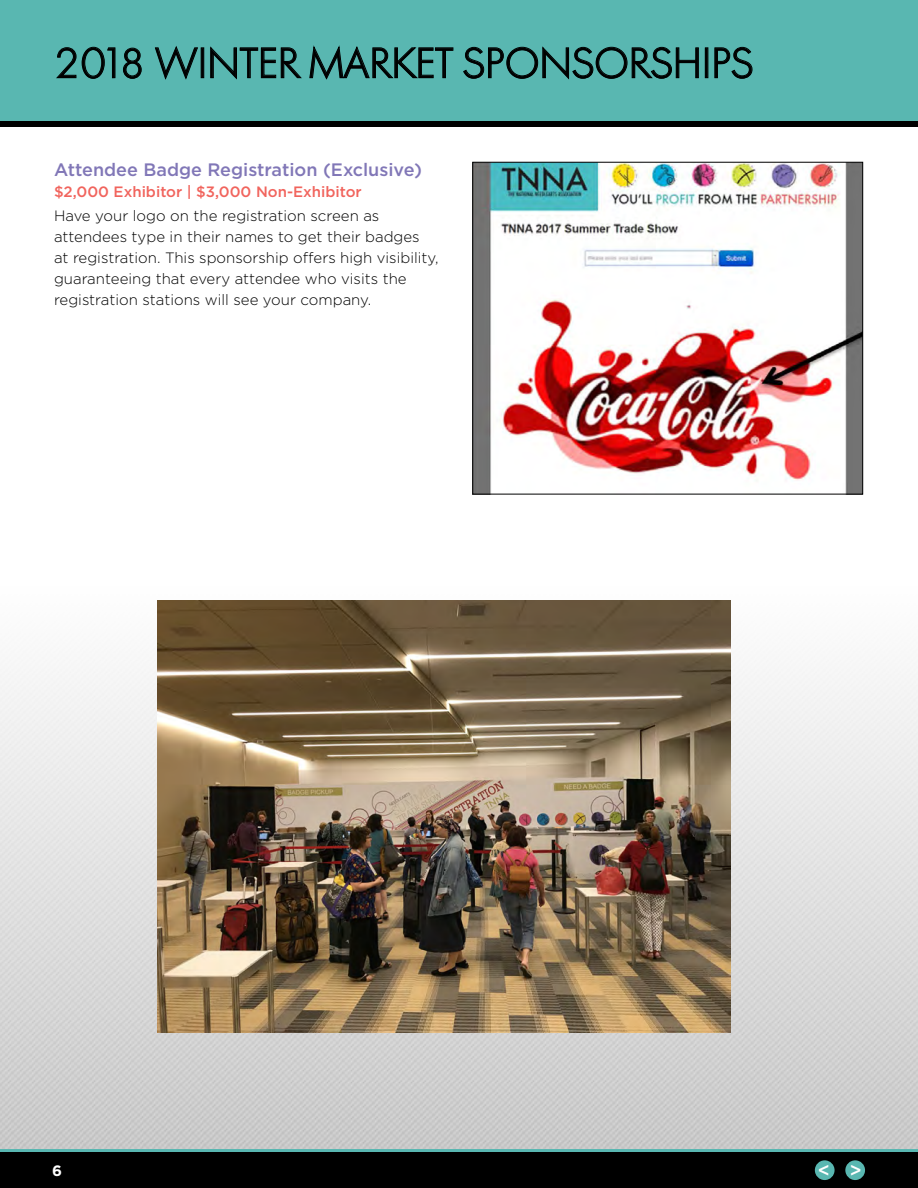
<style>
.page{position:relative;width:918px;height:1188px;background:#fff}
.page>*{position:absolute;margin:0;border:0;box-sizing:border-box;transform-origin:0 0}
.t1{font:39px "Cg Futura Maxi Lt";color:#000}
.t2{font:500 19.35px "Gotham";color:#fff}
.subhead{font:500 18px "Gotham";color:#8177b7}
.body_last{font:300 15px/21px "Gotham";color:#000}
.sponsorship-pricing{font:500 15px "Gotham";color:#f1645d}
.t3{font:700 15px "Gotham";color:#fff}
</style>
<div class="page">
<img style="left:0;top:600px;width:918px;height:549px">
<div style="left:0;top:0;width:918px;height:121px;background:#59b7b1"></div>
<hr style="left:0;top:1149px;width:918px;height:3px;background:#59b7b1">
<div style="left:0;top:1152px;width:918px;height:36px;background:#000"></div>
<div style="left:845px;top:1160px;width:20px;height:20px;background:#59b7b1;border-radius:50%"></div>
<div style="left:815px;top:1160px;width:20px;height:20px;background:#59b7b1;border-radius:50%"></div>
<div style="left:0;top:121px;width:918px;height:6px;background:#000"></div>
<svg style="left:56px;top:47px;width:60px;height:32px"></svg>
<svg style="left:123px;top:48px;width:19px;height:31px"></svg>
<svg style="left:155px;top:46px;width:43px;height:34px"></svg>
<div style="left:201px;top:48px;width:3px;height:30px;border:1px solid #000"></div>
<svg style="left:210px;top:46px;width:91px;height:34px"></svg>
<svg style="left:309px;top:45px;width:145px;height:35px"></svg>
<svg style="left:463px;top:46px;width:236px;height:34px"></svg>
<div style="left:705px;top:48px;width:3px;height:30px;border:1px solid #000"></div>
<svg style="left:714px;top:47px;width:39px;height:32px"></svg>
<img style="left:475px;top:164px;width:386px;height:328px">
<div style="left:473px;top:162px;width:390px;height:332px;border:1px solid #000"></div>
<img style="left:158px;top:601px;width:572px;height:432px">
<p class="t1" style="left:54px;top:39px;width:701px">2018 WINTER MARKET SPONSORSHIPS</p>
<p class="subhead" style="left:54px;top:158px;width:370px">Attendee Badge Registration (Exclusive)</p>
<p class="sponsorship-pricing" style="left:54px;top:182px;width:309px">$2,000 Exhibitor | $3,000 Non-Exhibitor</p>
<p class="body_last" style="left:54px;top:205px;width:386px">Have your logo on the registration screen as attendees type in their names to get their badges<br>at registration. This sponsorship offers high visibility, guaranteeing that every attendee who visits the registration stations will see your company.</p>
<p class="t3" style="left:52px;top:1160px;width:11px">6</p>
<p class="t2" style="left:850px;top:1157px;width:14px">&gt;</p>
</div>
